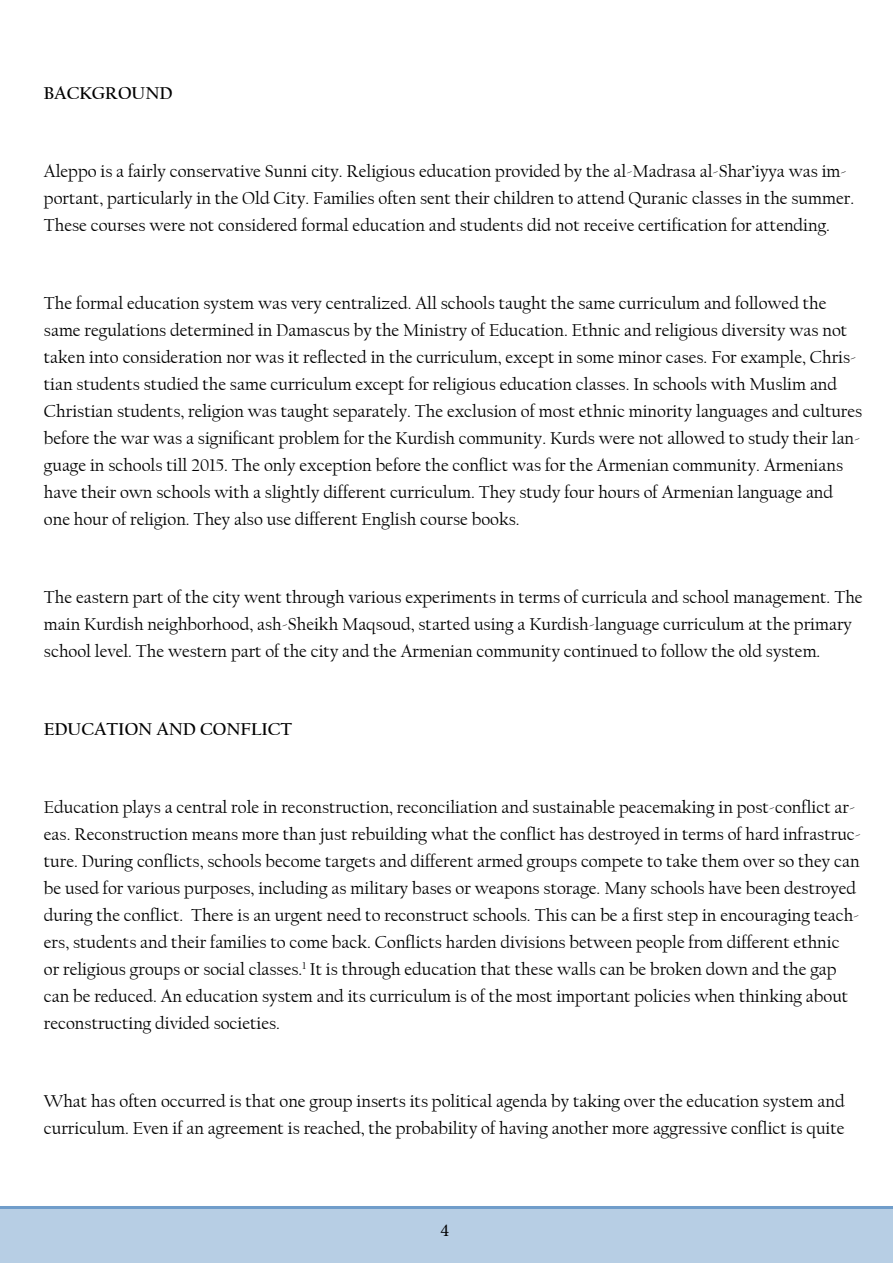
<style>
.page{position:relative;width:893px;height:1263px;background:#fff}
.page>*{position:absolute;margin:0;border:0;box-sizing:border-box;transform-origin:0 0}
.t1{font:18px/27px "Californian FB";color:#000}
.t2{font:700 18px "Californian FB";color:#000}
.t3{font:18px "Minion Pro";color:#000}
</style>
<div class="page">
<hr style="left:0;top:1206px;width:893px;height:3px;background:#709dca">
<div style="left:0;top:1207px;width:893px;height:56px;background:#b7cee4"></div>
<p class="t2" style="left:44px;top:83px;width:130px">BACKGROUND</p>
<p class="t1" style="left:44px;top:158px;width:812px">Aleppo is a fairly conservative Sunni city. Religious education provided by the al-Madrasa al-Shar’iyya was im&shy;portant, particularly in the Old City. Families often sent their children to attend Quranic classes in the summer.<br>These courses were not considered formal education and students did not receive certification for attending.</p>
<p class="t1" style="left:44px;top:290px;width:820px">The formal education system was very centralized. All schools taught the same curriculum and followed the same regulations determined in Damascus by the Ministry of Education. Ethnic and religious diversity was not taken into consideration nor was it reflected in the curriculum, except in some minor cases. For example, Chris&shy;tian students studied the same curriculum except for religious education classes. In schools with Muslim and Christian students, religion was taught separately. The exclusion of most ethnic minority languages and cultures before the war was a significant problem for the Kurdish community. Kurds were not allowed to study their lan&shy;guage in schools till 2015. The only exception before the conflict was for the Armenian community. Armenians have their own schools with a slightly different curriculum. They study four hours of Armenian language and one hour of religion. They also use different English course books.</p>
<p class="t1" style="left:44px;top:584px;width:820px">The eastern part of the city went through various experiments in terms of curricula and school management. The main Kurdish neighborhood, ash-Sheikh Maqsoud, started using a Kurdish-language curriculum at the primary school level. The western part of the city and the Armenian community continued to follow the old system.</p>
<p class="t2" style="left:44px;top:719px;width:250px">EDUCATION AND CONFLICT</p>
<p class="t1" style="left:44px;top:794px;width:818px">Education plays a central role in reconstruction, reconciliation and sustainable peacemaking in post-conflict ar&shy;eas. Reconstruction means more than just rebuilding what the conflict has destroyed in terms of hard infrastruc&shy;ture. During conflicts, schools become targets and different armed groups compete to take them over so they can be used for various purposes, including as military bases or weapons storage. Many schools have been destroyed during the conflict. There is an urgent need to reconstruct schools. This can be a first step in encouraging teach&shy;ers, students and their families to come back. Conflicts harden divisions between people from different ethnic<br>or religious groups or social classes.<sup>1</sup> It is through education that these walls can be broken down and the gap can be reduced. An education system and its curriculum is of the most important policies when thinking about reconstructing divided societies.</p>
<p class="t1" style="left:44px;top:1088px;width:802px">What has often occurred is that one group inserts its political agenda by taking over the education system and curriculum. Even if an agreement is reached, the probability of having another more aggressive conflict is quite</p>
<p class="t3" style="left:440px;top:1218px;width:10px">4</p>
</div>
